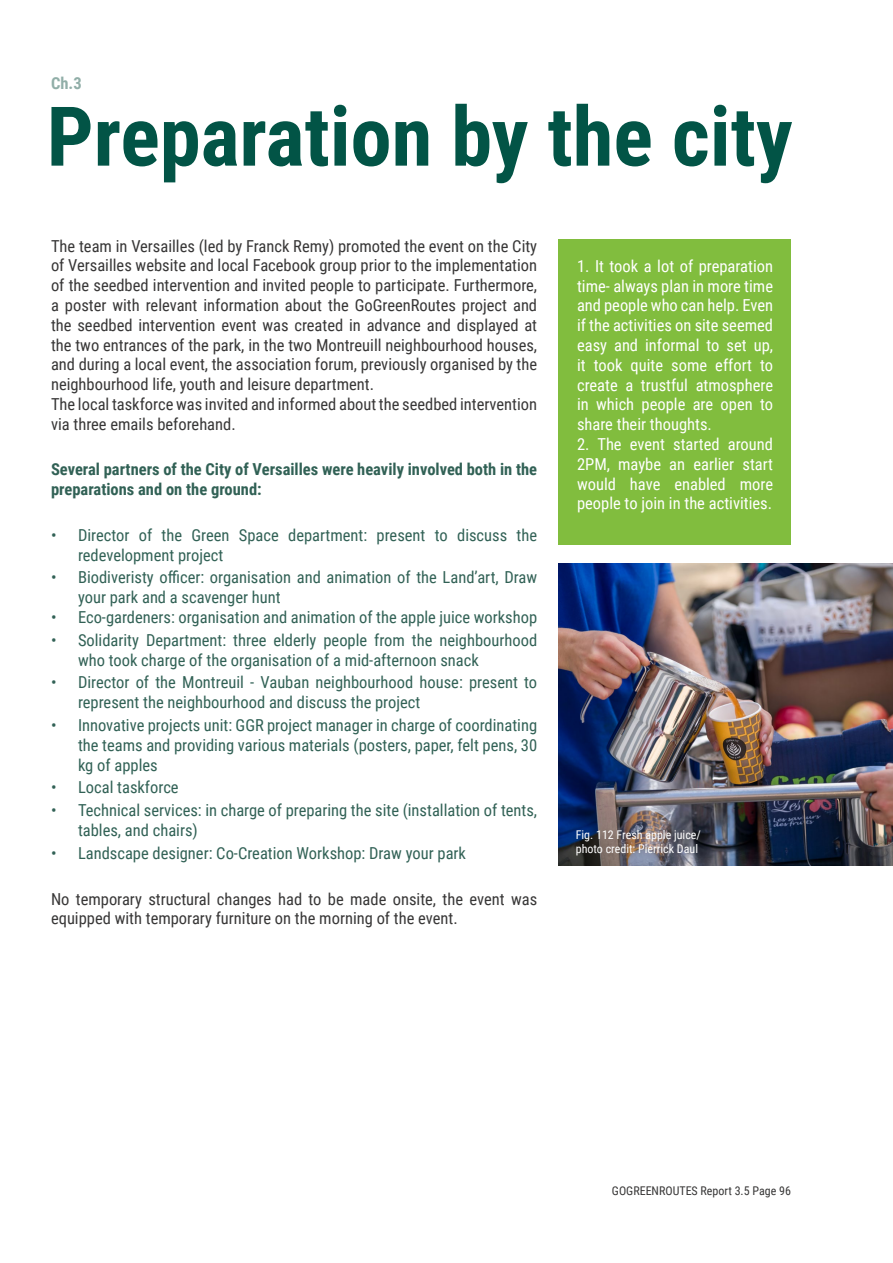
<style>
.page{position:relative;width:893px;height:1263px;background:#fff}
.page>*{position:absolute;margin:0;border:0;box-sizing:border-box;transform-origin:0 0}
.t1{font:700 82.5px "Roboto Condensed";color:#025446}
.t2{font:16.5px/19.8px "Roboto Condensed";color:#316155}
.t3{font:16.5px/19.8px "Roboto Condensed";color:#373636}
.t4{font:16.5px/19.8px "Roboto Condensed";color:#fff;text-align:justify}
.t5{font:700 16.5px/19.8px "Roboto Condensed";color:#316155}
.t6{font:700 16.5px "Roboto Condensed";color:#225d50}
.t7{font:12px/14.4px "Roboto Condensed";color:#fff}
.t8{font:12px "Roboto Condensed";color:#373636}
</style>
<div class="page">
<div style="left:558px;top:239px;width:233px;height:305px;background:#81bd3e"></div>
<img style="left:558px;top:563px;width:335px;height:302px">
<p class="t6" style="left:51px;top:71px;width:32px">Ch.3</p>
<h1 class="t1" style="left:47px;top:79px;width:747px">Preparation by the city</h1>
<p class="t3" style="left:51px;top:235px;width:488px">The team in Versailles (led by Franck Remy) promoted the event on the City of Versailles website and local Facebook group prior to the implementation of the seedbed intervention and invited people to participate. Furthermore, a poster with relevant information about the GoGreenRoutes project and the seedbed intervention event was created in advance and displayed at the two entrances of the park, in the two Montreuill neighbourhood houses, and during a local event, the association forum, previously organised by the neighbourhood life, youth and leisure department.<br>The local taskforce was invited and informed about the seedbed intervention via three emails beforehand.</p>
<p class="t5" style="left:51px;top:459px;width:488px">Several partners of the City of Versailles were heavily involved both in the preparations and on the ground:</p>
<p class="t2" style="left:78px;top:524px;width:461px;text-indent:-27px">• Director of the Green Space department: present to discuss the redevelopment project</p>
<p class="t2" style="left:78px;top:567px;width:461px;text-indent:-27px">• Biodiveristy officer: organisation and animation of the Land’art, Draw your park and a scavenger hunt</p>
<p class="t2" style="left:51px;top:607px;width:488px">• Eco-gardeners: organisation and animation of the apple juice workshop</p>
<p class="t2" style="left:78px;top:629px;width:461px;text-indent:-27px">• Solidarity Department: three elderly people from the neighbourhood who took charge of the organisation of a mid-afternoon snack</p>
<p class="t2" style="left:78px;top:672px;width:461px;text-indent:-27px">• Director of the Montreuil - Vauban neighbourhood house: present to represent the neighbourhood and discuss the project</p>
<p class="t2" style="left:78px;top:715px;width:461px;text-align:justify;text-indent:-27px">• Innovative projects unit: GGR project manager in charge of coordinating the teams and providing various materials (posters, paper, felt pens, 30 kg of apples</p>
<p class="t2" style="left:51px;top:777px;width:129px">• Local taskforce</p>
<p class="t2" style="left:78px;top:800px;width:461px;text-indent:-27px">• Technical services: in charge of preparing the site (installation of tents, tables, and chairs)</p>
<p class="t2" style="left:51px;top:842px;width:416px">• Landscape designer: Co-Creation Workshop: Draw your park</p>
<p class="t3" style="left:51px;top:888px;width:488px">No temporary structural changes had to be made onsite, the event was equipped with temporary furniture on the morning of the event.</p>
<p class="t4" style="left:577px;top:255px;width:198px">1. It took a lot of preparation time- always plan in more time and people who can help. Even if the activities on site seemed easy and informal to set up, it took quite some effort to create a trustful atmosphere in which people are open to share their thoughts.</p>
<p class="t4" style="left:577px;top:434px;width:198px">2. The event started around 2PM, maybe an earlier start would have enabled more people to join in the activities.</p>
<p class="t7" style="left:576px;top:827px;width:127px">Fig. 112 Fresh apple juice/ photo credit: Pierrick Daul</p>
<p class="t8" style="left:612px;top:1183px;width:180px">GOGREENROUTES Report 3.5 Page 96</p>
</div>
